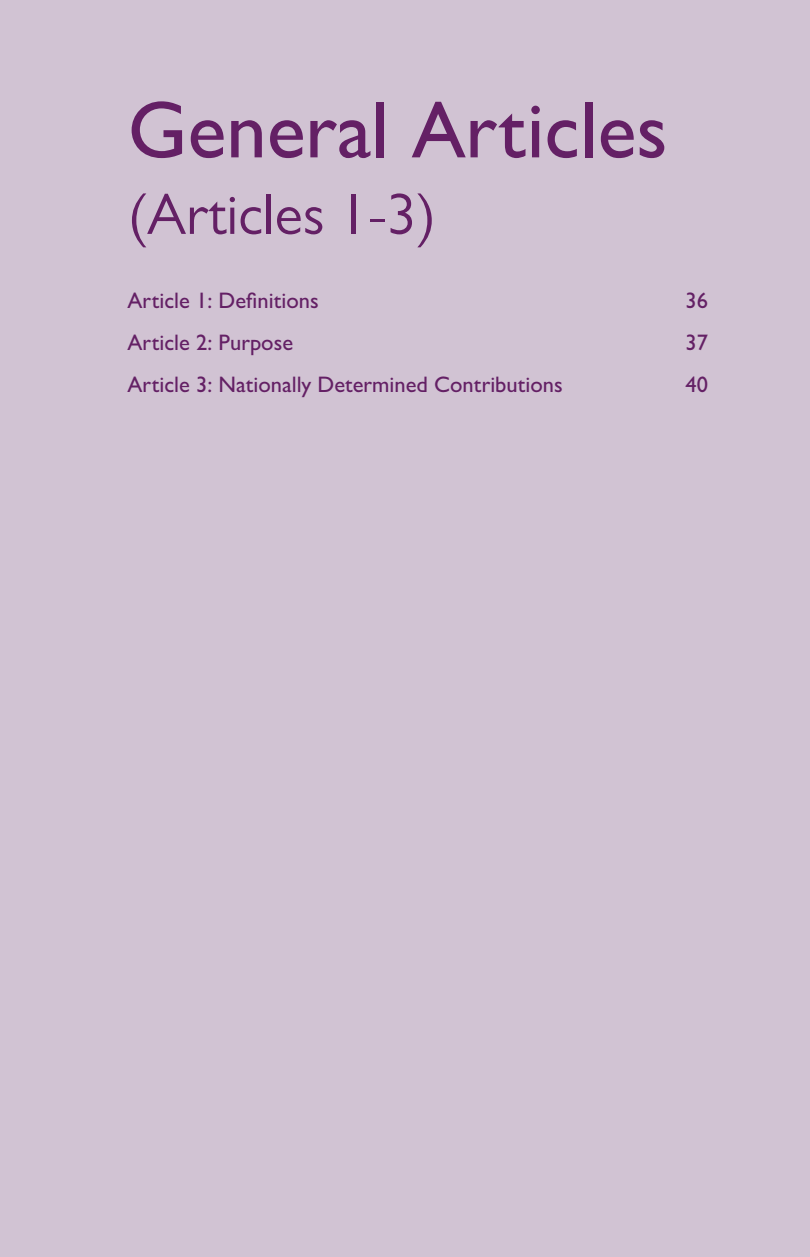
<style>
.page{position:relative;width:810px;height:1257px;background:#fff}
.page>*{position:absolute;margin:0;border:0;box-sizing:border-box;transform-origin:0 0}
.t1{font:500 81px "Gill Sans MT Pro";color:#642065}
.t2{font:58.5px "Gill Sans MT Pro";color:#642065}
.t3{font:500 22.5px "Gill Sans MT Pro";color:#642065}
</style>
<div class="page">
<div style="left:0;top:0;width:810px;height:1256px;background:#d1c3d3"></div>
<h1 class="t1" style="left:128px;top:82px;width:542px">General Articles</h1>
<h2 class="t2" style="left:128px;top:180px;width:310px">(Articles 1-3)</h2>
<p class="t3" style="left:128px;top:287px;width:193px">Article 1: Definitions</p>
<p class="t3" style="left:685px;top:287px;width:24px">36</p>
<p class="t3" style="left:128px;top:329px;width:167px">Article 2: Purpose</p>
<p class="t3" style="left:685px;top:329px;width:24px">37</p>
<p class="t3" style="left:128px;top:371px;width:437px">Article 3: Nationally Determined Contributions</p>
<p class="t3" style="left:685px;top:371px;width:24px">40</p>
</div>
